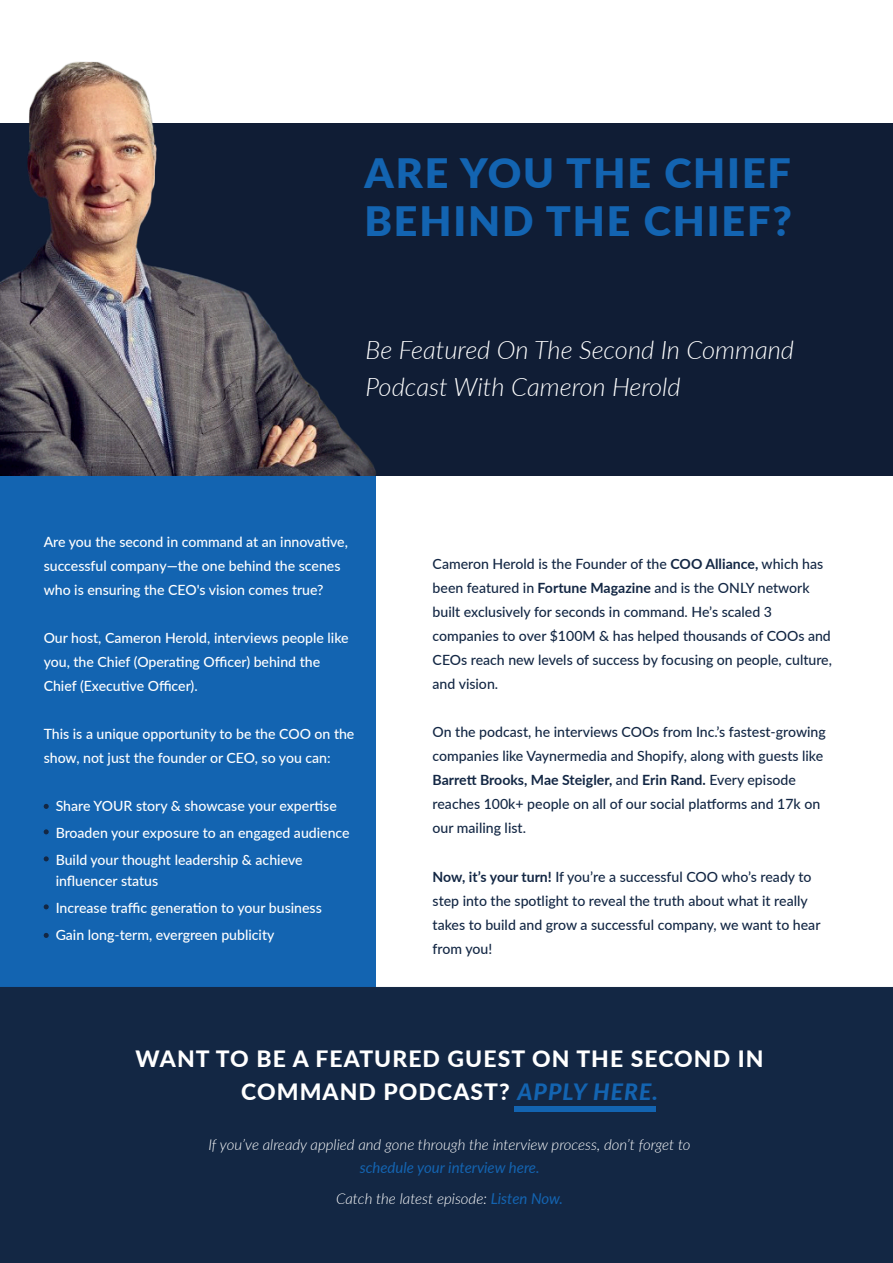
<style>
.page{position:relative;width:893px;height:1263px;background:#fff}
.page>*{position:absolute;margin:0;border:0;box-sizing:border-box;transform-origin:0 0}
.t1{font:900 40.5px/48px "Lato";letter-spacing:.045em;color:#1364b1}
.t2{font:italic 300 25.5px/37.5px "Lato";color:#fff}
.t3{font:800 22.5px/33px "Lato";letter-spacing:.045em;color:#fff;text-align:center}
.t4{font:italic 300 15px "Lato";color:#fff}
.t5{font:italic 15px/31.5px "Lato";color:#1364b1;text-align:center}
.t6{font:500 14.1px/24px "Lato";color:#132744}
.t7{font:500 14.1px/24px "Lato";color:#fff}
.s1{font-weight:700}
.s2{font-style:italic;color:#1364b1}
.s3{font-weight:300;color:#fff}
</style>
<div class="page">
<div style="left:0;top:476px;width:376px;height:548px;background:#1364b1"></div>
<svg style="left:43px;top:804px;width:6px;height:5px"></svg>
<svg style="left:43px;top:829px;width:6px;height:6px"></svg>
<svg style="left:43px;top:856px;width:6px;height:6px"></svg>
<svg style="left:43px;top:904px;width:6px;height:6px"></svg>
<svg style="left:43px;top:933px;width:6px;height:5px"></svg>
<div style="left:0;top:123px;width:893px;height:353px;background:#101d35"></div>
<img style="left:0;top:61px;width:376px;height:415px">
<div style="left:0;top:987px;width:893px;height:276px;background:#132744"></div>
<div style="left:514px;top:1106px;width:142px;height:5px;background:#1364b1"></div>
<h1 class="t1" style="left:364px;top:148px;width:429px">ARE YOU THE CHIEF<br>BEHIND THE CHIEF?</h1>
<h2 class="t2" style="left:366px;top:330px;width:430px">Be Featured On The Second In Command<br>Podcast With Cameron Herold</h2>
<p class="t7" style="left:44px;top:529px;width:306px">Are you the second in command at an innovative, successful company—the one behind the scenes who is ensuring the CEO's vision comes true?</p>
<p class="t7" style="left:44px;top:625px;width:306px">Our host, Cameron Herold, interviews people like you, the Chief (Operating Officer) behind the<br>Chief (Executive Officer).</p>
<p class="t7" style="left:44px;top:721px;width:312px">This is a unique opportunity to be the COO on the show, not just the founder or CEO, so you can:</p>
<p class="t7" style="left:56px;top:791px;width:295px;line-height:27px">Share YOUR story &amp; showcase your expertise<br>Broaden your exposure to an engaged audience<br>Build your thought leadership &amp; achieve</p>
<p class="t7" style="left:56px;top:866px;width:268px;line-height:27px">influencer status<br>Increase traffic generation to your business<br>Gain long-term, evergreen publicity</p>
<p class="t6" style="left:433px;top:552px;width:401px">Cameron Herold is the Founder of the <span class="s1">COO Alliance,</span> which has been featured in <span class="s1">Fortune Magazine</span> and is the ONLY network built exclusively for seconds in command. He’s scaled 3 companies to over $100M &amp; has helped thousands of COOs and CEOs reach new levels of success by focusing on people, culture, and vision.</p>
<p class="t6" style="left:433px;top:720px;width:395px">On the podcast, he interviews COOs from Inc.’s fastest-growing companies like Vaynermedia and Shopify, along with guests like <span class="s1">Barrett Brooks, Mae Steigler,</span> and <span class="s1">Erin Rand.</span> Every episode reaches 100k+ people on all of our social platforms and 17k on our mailing list.</p>
<p class="t6" style="left:433px;top:864px;width:389px"><span class="s1">Now, it’s your turn!</span> If you’re a successful COO who’s ready to step into the spotlight to reveal the truth about what it really takes to build and grow a successful company, we want to hear from you!</p>
<h3 class="t3" style="left:136px;top:1041px;width:629px">WANT TO BE A FEATURED GUEST ON THE SECOND IN<br>COMMAND PODCAST? <span class="s2">APPLY HERE.</span></h3>
<p class="t4" style="left:208px;top:1134px;width:484px">If you’ve already applied and gone through the interview process, don’t forget to</p>
<p class="t5" style="left:336px;top:1151px;width:228px">schedule your interview here.<br><span class="s3">Catch the latest episode:</span> Listen Now.</p>
</div>
